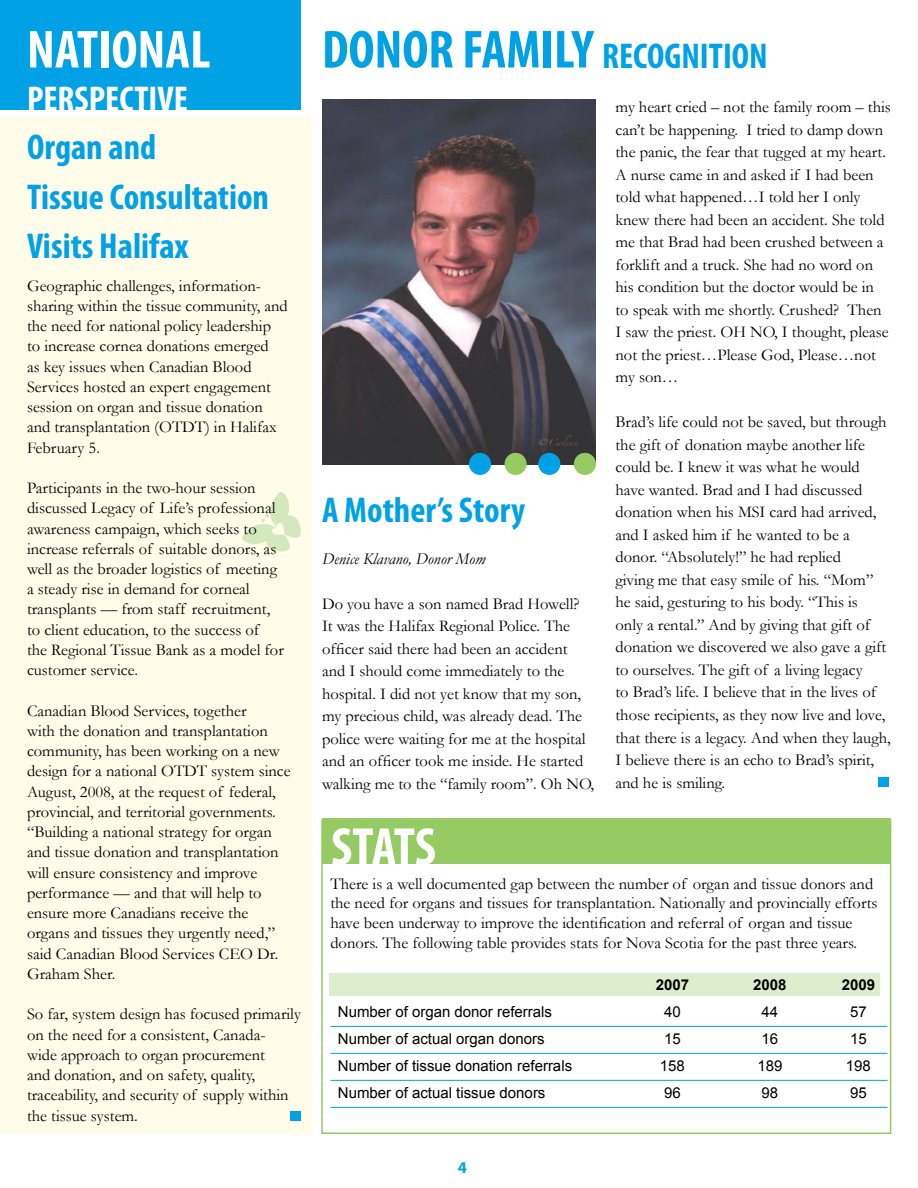
<style>
.page{position:relative;width:918px;height:1188px;background:#fff}
.page>*{position:absolute;margin:0;border:0;box-sizing:border-box;transform-origin:0 0}
.t1{font:700 condensed 54px "Myriad Pro";color:#00a2e5}
.t2{font:700 condensed 54px "Myriad Pro";color:#fff}
.t3{font:700 condensed 36px/49.5px "Myriad Pro";color:#00a2e5}
.t4{font:700 condensed 36px "Myriad Pro";color:#fff}
.t5{font:16.5px/22.5px "Garamond";color:#000}
.t6{font:italic 16.5px "Garamond";color:#000}
.t7{font:700 16.5px "Myriad Pro";color:#00a2e5}
.t8{font:15px "Arial";color:#000}
.t9{font:700 15px "Arial";color:#000}
.s1{font-size:36px}
</style>
<div class="page">
<div style="left:329px;top:973px;width:551px;height:22px;background:#ddedcd"></div>
<div style="left:878px;top:778px;width:11px;height:9px;background:#00a2e5"></div>
<img style="left:322px;top:99px;width:274px;height:365px">
<div style="left:0;top:0;width:301px;height:110px;background:#00a2e5"></div>
<div style="left:0;top:116px;width:310px;height:1018px;background:#fffde9"></div>
<div style="left:469px;top:453px;width:22px;height:22px;background:#00a2e5;border-radius:50%"></div>
<div style="left:505px;top:453px;width:22px;height:22px;background:#96cb64;border-radius:50%"></div>
<div style="left:538px;top:453px;width:22px;height:22px;background:#00a2e5;border-radius:50%"></div>
<div style="left:574px;top:453px;width:22px;height:22px;background:#96cb64;border-radius:50%"></div>
<svg style="left:242px;top:492px;width:59px;height:60px"></svg>
<div style="left:290px;top:1111px;width:11px;height:10px;background:#00a2e5"></div>
<div style="left:322px;top:818px;width:569px;height:46px;background:#96cb64"></div>
<hr style="left:330px;top:1026px;width:558px;height:1px;background:#00a2e5">
<hr style="left:330px;top:1053px;width:558px;height:1px;background:#00a2e5">
<hr style="left:330px;top:1080px;width:558px;height:1px;background:#00a2e5">
<hr style="left:330px;top:1107px;width:558px;height:1px;background:#00a2e5">
<h1 class="t2" style="left:27px;top:16px;width:185px">NATIONAL</h1>
<h2 class="t4" style="left:27px;top:76px;width:162px">PERSPECTIVE</h2>
<h2 class="t3" style="left:27px;top:122px;width:244px">Organ and<br>Tissue Consultation<br>Visits Halifax</h2>
<p class="t5" style="left:27px;top:275px;width:262px;line-height:20.2px">Geographic challenges, information&shy;sharing within the tissue community, and the need for national policy leadership to increase cornea donations emerged<br>as key issues when Canadian Blood Services hosted an expert engagement session on organ and tissue donation and transplantation (OTDT) in Halifax February 5.</p>
<p class="t5" style="left:27px;top:477px;width:258px;line-height:20.2px">Participants in the two-hour session discussed Legacy of Life’s professional awareness campaign, which seeks to increase referrals of suitable donors, as well as the broader logistics of meeting a steady rise in demand for corneal transplants — from staff recruitment, to client education, to the success of<br>the Regional Tissue Bank as a model for customer service.</p>
<p class="t5" style="left:27px;top:700px;width:265px;line-height:20.2px">Canadian Blood Services, together<br>with the donation and transplantation community, has been working on a new design for a national OTDT system since August, 2008, at the request of federal, provincial, and territorial governments. “Building a national strategy for organ and tissue donation and transplantation will ensure consistency and improve performance — and that will help to ensure more Canadians receive the organs and tissues they urgently need,” said Canadian Blood Services CEO Dr.<br>Graham Sher.</p>
<p class="t5" style="left:27px;top:1004px;width:275px;line-height:20.2px">So far, system design has focused primarily on the need for a consistent, Canada-<br>wide approach to organ procurement<br>and donation, and on safety, quality, traceability, and security of supply within the tissue system.</p>
<h1 class="t1" style="left:322px;top:16px;width:447px">DONOR FAMILY <span class="s1">RECOGNITION</span></h1>
<h2 class="t3" style="left:322px;top:484px;width:205px">A Mother’s Story</h2>
<p class="t6" style="left:322px;top:547px;width:165px">Denice Klavano, Donor Mom</p>
<p class="t5" style="left:322px;top:592px;width:274px">Do you have a son named Brad Howell?<br>It was the Halifax Regional Police. The officer said there had been an accident and I should come immediately to the hospital. I did not yet know that my son, my precious child, was already dead. The police were waiting for me at the hospital and an officer took me inside. He started walking me to the “family room”. Oh NO,</p>
<p class="t5" style="left:616px;top:95px;width:277px">my heart cried – not the family room – this can’t be happening. I tried to damp down the panic, the fear that tugged at my heart.<br>A nurse came in and asked if I had been told what happened…I told her I only knew there had been an accident. She told me that Brad had been crushed between a forklift and a truck. She had no word on his condition but the doctor would be in to speak with me shortly. Crushed? Then I saw the priest. OH NO, I thought, please not the priest…Please God, Please…not my son…</p>
<p class="t5" style="left:616px;top:411px;width:277px">Brad’s life could not be saved, but through the gift of donation maybe another life could be. I knew it was what he would have wanted. Brad and I had discussed donation when his MSI card had arrived, and I asked him if he wanted to be a donor. “Absolutely!” he had replied<br>giving me that easy smile of his. “Mom” he said, gesturing to his body. “This is<br>only a rental.” And by giving that gift of donation we discovered we also gave a gift to ourselves. The gift of a living legacy<br>to Brad’s life. I believe that in the lives of those recipients, as they now live and love, that there is a legacy. And when they laugh, I believe there is an echo to Brad’s spirit, and he is smiling.</p>
<h1 class="t2" style="left:331px;top:813px;width:106px">STATS</h1>
<p class="t5" style="left:330px;top:873px;width:549px;line-height:19.8px">There is a well documented gap between the number of organ and tissue donors and the need for organs and tissues for transplantation. Nationally and provincially efforts have been underway to improve the identification and referral of organ and tissue donors. The following table provides stats for Nova Scotia for the past three years.</p>
<p class="t9" style="left:656px;top:975px;width:35px">2007</p>
<p class="t9" style="left:753px;top:975px;width:35px">2008</p>
<p class="t9" style="left:842px;top:975px;width:35px">2009</p>
<p class="t8" style="left:338px;top:1002px;width:216px">Number of organ donor referrals</p>
<p class="t8" style="left:664px;top:1002px;width:18px">40</p>
<p class="t8" style="left:762px;top:1002px;width:18px">44</p>
<p class="t8" style="left:850px;top:1002px;width:18px">57</p>
<p class="t8" style="left:338px;top:1029px;width:208px">Number of actual organ donors</p>
<p class="t8" style="left:664px;top:1029px;width:18px">15</p>
<p class="t8" style="left:762px;top:1029px;width:18px">16</p>
<p class="t8" style="left:850px;top:1029px;width:18px">15</p>
<p class="t8" style="left:338px;top:1056px;width:236px">Number of tissue donation referrals</p>
<p class="t8" style="left:660px;top:1056px;width:27px">158</p>
<p class="t8" style="left:757px;top:1056px;width:27px">189</p>
<p class="t8" style="left:846px;top:1056px;width:27px">198</p>
<p class="t8" style="left:338px;top:1083px;width:209px">Number of actual tissue donors</p>
<p class="t8" style="left:664px;top:1083px;width:18px">96</p>
<p class="t8" style="left:762px;top:1083px;width:18px">98</p>
<p class="t8" style="left:850px;top:1083px;width:18px">95</p>
<p class="t7" style="left:458px;top:1157px;width:11px">4</p>
</div>
